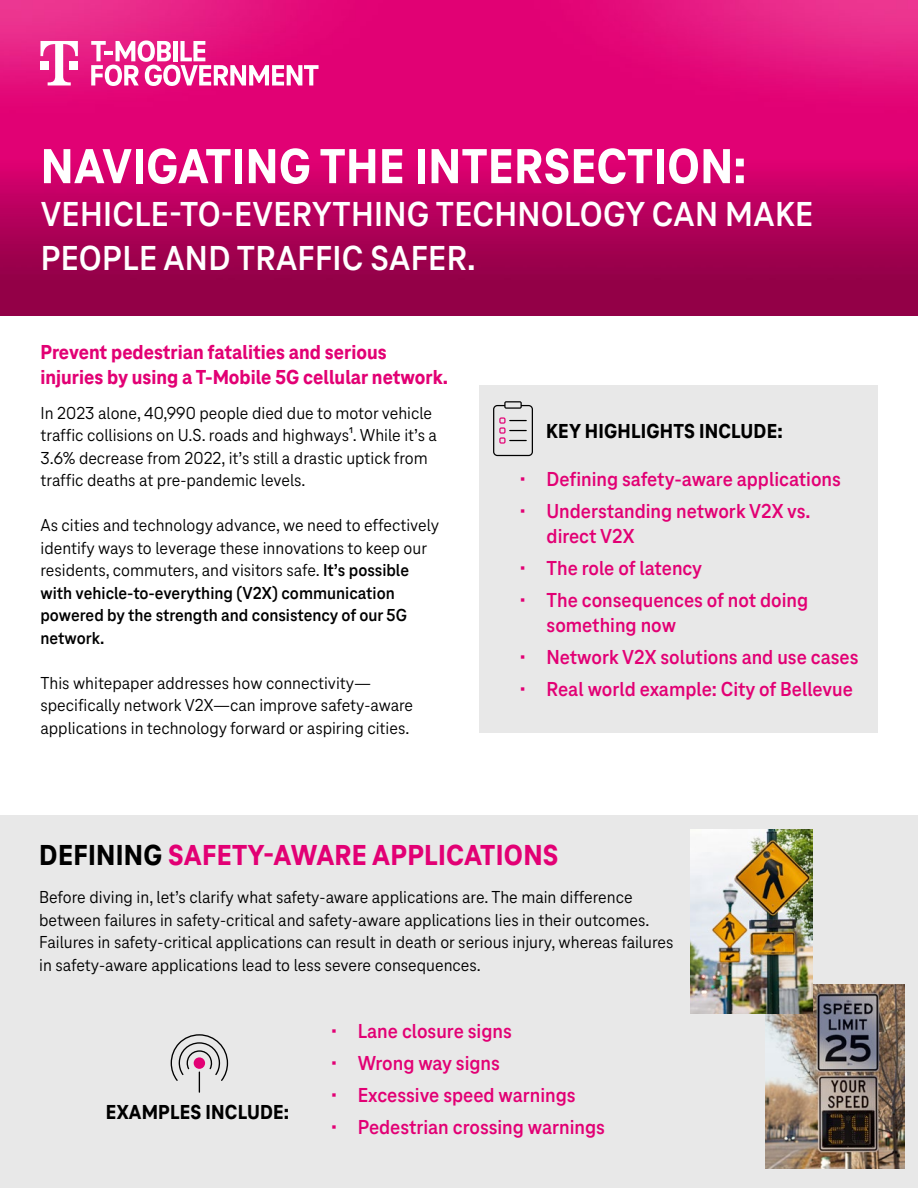
<style>
.page{position:relative;width:918px;height:1188px;background:#fff}
.page>*{position:absolute;margin:0;border:0;box-sizing:border-box;transform-origin:0 0}
.t1{font:800 51px "Tele Neo";letter-spacing:.01em;color:#fff}
.t2{font:700 36px/43.2px "Tele Neo";letter-spacing:.01em;color:#fff}
.t3{font:800 30px "Tele Neo";letter-spacing:.01em;color:#e20074}
.t4{font:700 21px/25.2px "Tele Neo";color:#e20074}
.t5{font:800 21px/25.2px "Tele Neo";color:#e20074}
.t6{font:800 21px "Tele Neo";letter-spacing:.01em;color:#000}
.t7{font:18px/22.5px "Tele Neo";color:#000}
.s1{font-weight:700}
.s2{color:#000}
</style>
<div class="page">
<div style="left:0;top:815px;width:918px;height:373px;background:#e8e8e8"></div>
<img style="left:0;top:0;width:918px;height:315px">
<img style="left:766px;top:985px;width:139px;height:184px">
<img style="left:690px;top:829px;width:123px;height:184px">
<svg style="left:171px;top:1034px;width:57px;height:59px"></svg>
<div style="left:479px;top:385px;width:399px;height:348px;background:#e8e8e8"></div>
<svg style="left:493px;top:401px;width:40px;height:55px"></svg>
<svg style="left:91px;top:41px;width:228px;height:45px"></svg>
<svg style="left:40px;top:41px;width:38px;height:44px"></svg>
<div style="left:69px;top:61px;width:9px;height:9px;background:#fff"></div>
<h1 class="t1" style="left:41px;top:138px;width:707px">NAVIGATING THE INTERSECTION:</h1>
<h2 class="t2" style="left:41px;top:193px;width:774px">VEHICLE-TO-EVERYTHING TECHNOLOGY CAN MAKE<br>PEOPLE AND TRAFFIC SAFER.</h2>
<p class="t5" style="left:40px;top:340px;width:409px">Prevent pedestrian fatalities and serious injuries by using a T-Mobile 5G cellular network.</p>
<p class="t7" style="left:40px;top:402px;width:398px">In 2023 alone, 40,990 people died due to motor vehicle traffic collisions on U.S. roads and highways¹. While it’s a 3.6% decrease from 2022, it’s still a drastic uptick from traffic deaths at pre-pandemic levels.</p>
<p class="t7" style="left:40px;top:514px;width:400px">As cities and technology advance, we need to effectively identify ways to leverage these innovations to keep our residents, commuters, and visitors safe. <span class="s1">It’s possible with vehicle-to-everything (V2X) communication powered by the strength and consistency of our 5G network.</span></p>
<p class="t7" style="left:40px;top:672px;width:374px">This whitepaper addresses how connectivity— specifically network V2X—can improve safety-aware applications in technology forward or aspiring cities.</p>
<p class="t6" style="left:546px;top:419px;width:238px">KEY HIGHLIGHTS INCLUDE:</p>
<p class="t4" style="left:520px;top:467px;width:323px">• Defining safety-aware applications</p>
<p class="t4" style="left:547px;top:499px;width:265px;text-indent:-27px">• Understanding network V2X vs. direct V2X</p>
<p class="t4" style="left:520px;top:556px;width:184px">• The role of latency</p>
<p class="t4" style="left:547px;top:588px;width:263px;text-indent:-27px">• The consequences of not doing something now</p>
<p class="t4" style="left:520px;top:645px;width:340px">• Network V2X solutions and use cases</p>
<p class="t4" style="left:520px;top:677px;width:335px">• Real world example: City of Bellevue</p>
<h3 class="t3" style="left:39px;top:838px;width:521px"><span class="s2">DEFINING</span> SAFETY-AWARE APPLICATIONS</h3>
<p class="t7" style="left:39px;top:886px;width:636px">Before diving in, let’s clarify what safety-aware applications are. The main difference between failures in safety-critical and safety-aware applications lies in their outcomes.<br>Failures in safety-critical applications can result in death or serious injury, whereas failures in safety-aware applications lead to less severe consequences.</p>
<p class="t6" style="left:106px;top:1101px;width:185px">EXAMPLES INCLUDE:</p>
<p class="t4" style="left:331px;top:1019px;width:183px">• Lane closure signs</p>
<p class="t4" style="left:331px;top:1051px;width:171px">• Wrong way signs</p>
<p class="t4" style="left:331px;top:1083px;width:246px">• Excessive speed warnings</p>
<p class="t4" style="left:331px;top:1115px;width:276px">• Pedestrian crossing warnings</p>
</div>
